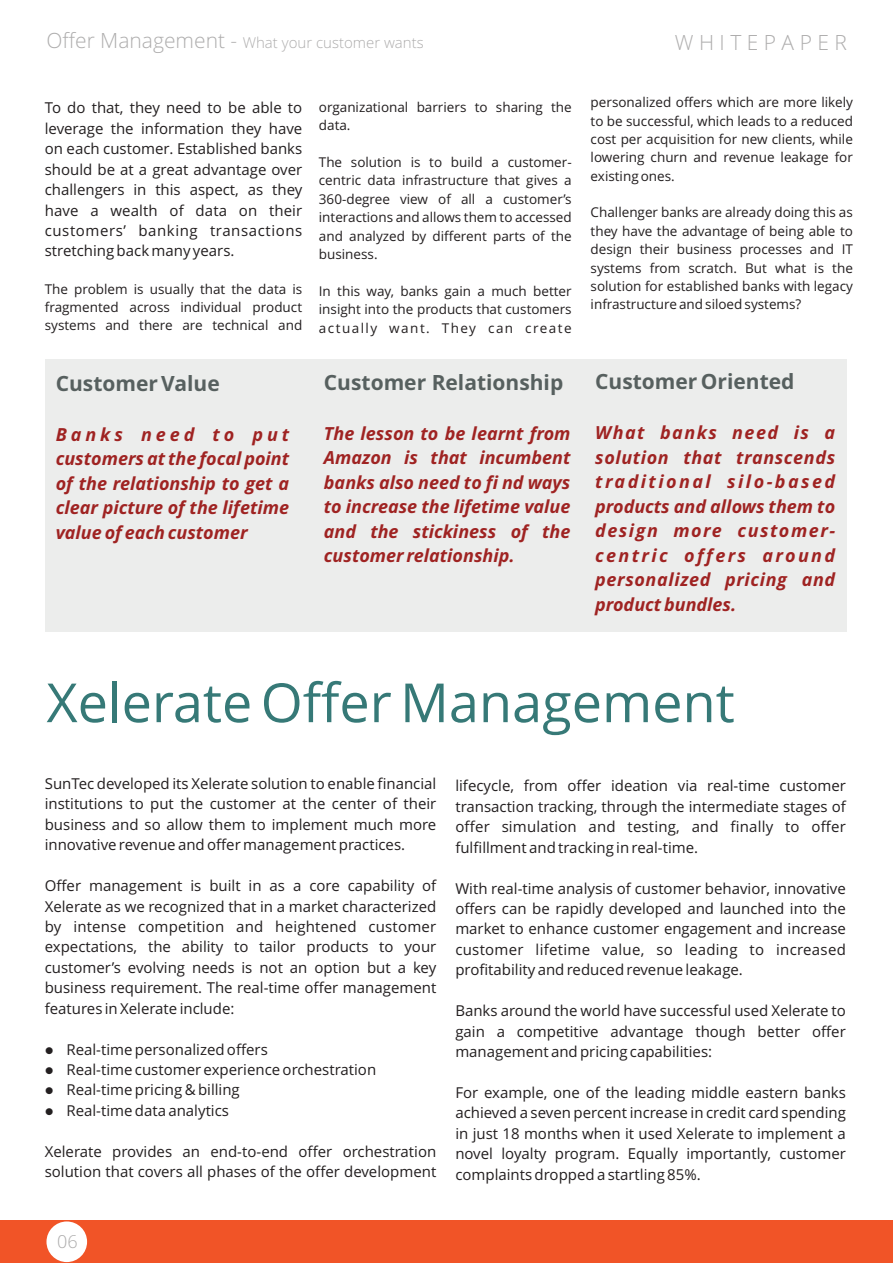
<style>
.page{position:relative;width:893px;height:1263px;background:#fff}
.page>*{position:absolute;margin:0;border:0;box-sizing:border-box;transform-origin:0 0}
.t1{font:54px "Open Sans";color:#367977}
.t2{font:700 21px "Open Sans";color:#57605f}
.t3{font:300 21px "Open Sans";color:#aeadad}
.t4{font:italic 700 18px/24.5px "Open Sans";color:#9f2322;text-align:justify}
.t5{font:300 17.85px "Open Sans";color:#aeadad}
.t6{font:15px/20.4px "Open Sans";color:#231f20;text-align:justify}
.t7{font:300 15px "Open Sans";color:#aeadad}
.t8{font:13.5px/18.5px "Open Sans";color:#231f20;text-align:justify}
.t9{font:12px "Wingdings";color:#231f20}
.s1{font-size:21px}
</style>
<div class="page">
<div style="left:0;top:1220px;width:893px;height:43px;background:#f15427"></div>
<div style="left:46px;top:1221px;width:41px;height:41px;background:#fff;border-radius:50%"></div>
<div style="left:45px;top:359px;width:801px;height:273px;background:#ecedec"></div>
<p class="t7" style="left:46px;top:36px;width:379px"><span class="s1">Offer Management -</span> What your customer wants</p>
<p class="t6" style="left:45px;top:99px;width:259px">To do that, they need to be able to leverage the information they have on each customer. Established banks should be at a great advantage over challengers in this aspect, as they have a wealth of data on their customers’ banking transactions stretching back many years.</p>
<p class="t8" style="left:45px;top:281px;width:259px">The problem is usually that the data is fragmented across individual product systems and there are technical and</p>
<h2 class="t2" style="left:56px;top:375px;width:166px">Customer Value</h2>
<p class="t4" style="left:56px;top:424px;width:235px">Banks need to put customers at the focal point of the relationship to get a clear picture of the lifetime value of each customer</p>
<p class="t8" style="left:319px;top:99px;width:254px">organizational barriers to sharing the data.</p>
<p class="t8" style="left:319px;top:154px;width:254px">The solution is to build a customer&shy;centric data infrastructure that gives a 360-degree view of all a customer’s interactions and allows them to accessed and analyzed by different parts of the business.</p>
<p class="t8" style="left:319px;top:283px;width:254px">In this way, banks gain a much better insight into the products that customers actually want. They can create</p>
<h2 class="t2" style="left:324px;top:374px;width:241px">Customer Relationship</h2>
<p class="t4" style="left:324px;top:423px;width:248px">The lesson to be learnt from Amazon is that incumbent banks also need to fi nd ways to increase the lifetime value and the stickiness of the customer relationship.</p>
<h2 class="t3" style="left:675px;top:34px;width:174px">W H I T E P A P E R</h2>
<p class="t8" style="left:591px;top:94px;width:264px">personalized offers which are more likely to be successful, which leads to a reduced cost per acquisition for new clients, while lowering churn and revenue leakage for existing ones.</p>
<p class="t8" style="left:591px;top:205px;width:264px">Challenger banks are already doing this as they have the advantage of being able to design their business processes and IT systems from scratch. But what is the solution for established banks with legacy infrastructure and siloed systems?</p>
<h2 class="t2" style="left:595px;top:373px;width:201px">Customer Oriented</h2>
<p class="t4" style="left:595px;top:422px;width:241px">What banks need is a solution that transcends traditional silo-based products and allows them to design more customer&shy;centric offers around personalized pricing and product bundles.</p>
<h1 class="t1" style="left:46px;top:681px;width:690px">Xelerate Offer Management</h1>
<p class="t6" style="left:45px;top:775px;width:393px">SunTec developed its Xelerate solution to enable financial institutions to put the customer at the center of their business and so allow them to implement much more innovative revenue and offer management practices.</p>
<p class="t6" style="left:45px;top:877px;width:393px">Offer management is built in as a core capability of Xelerate as we recognized that in a market characterized by intense competition and heightened customer expectations, the ability to tailor products to your customer’s evolving needs is not an option but a key business requirement. The real-time offer management features in Xelerate include:</p>
<p class="t6" style="left:45px;top:1040px;width:225px">●Real-time personalized offers</p>
<p class="t9" style="left:45px;top:1086px;width:55px">●</p>
<p class="t6" style="left:66px;top:1061px;width:311px">Real-time customer experience orchestration</p>
<p class="t9" style="left:45px;top:1066px;width:55px">●</p>
<p class="t6" style="left:66px;top:1081px;width:175px">Real-time pricing &amp; billing<br>Real-time data analytics</p>
<p class="t6" style="left:45px;top:1142px;width:393px">Xelerate provides an end-to-end offer orchestration solution that covers all phases of the offer development</p>
<p class="t9" style="left:45px;top:1106px;width:55px">●</p>
<p class="t6" style="left:455px;top:777px;width:392px">lifecycle, from offer ideation via real-time customer transaction tracking, through the intermediate stages of offer simulation and testing, and finally to offer fulfillment and tracking in real-time.</p>
<p class="t6" style="left:455px;top:879px;width:392px">With real-time analysis of customer behavior, innovative offers can be rapidly developed and launched into the market to enhance customer engagement and increase customer lifetime value, so leading to increased profitability and reduced revenue leakage.</p>
<p class="t6" style="left:455px;top:1002px;width:392px">Banks around the world have successful used Xelerate to gain a competitive advantage though better offer management and pricing capabilities:</p>
<p class="t6" style="left:455px;top:1084px;width:392px">For example, one of the leading middle eastern banks achieved a seven percent increase in credit card spending in just 18 months when it used Xelerate to implement a novel loyalty program. Equally importantly, customer complaints dropped a startling 85%.</p>
<p class="t5" style="left:57px;top:1234px;width:22px">06</p>
</div>
